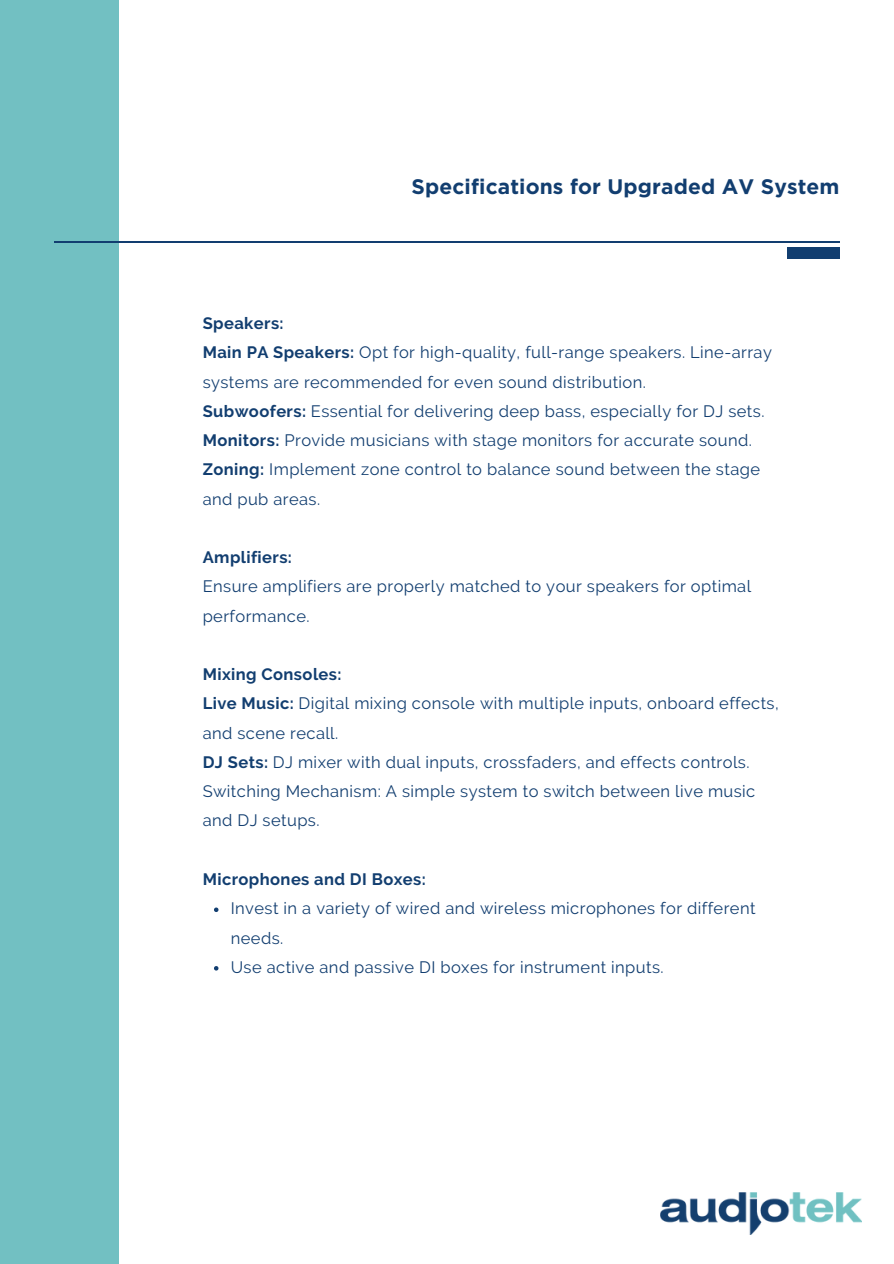
<style>
.page{position:relative;width:894px;height:1264px;background:#fff}
.page>*{position:absolute;margin:0;border:0;box-sizing:border-box;transform-origin:0 0}
.t1{font:700 21px "Gotham";letter-spacing:.005em;color:#123e70}
.t2{font:16.5px/29.2px "Raleway";letter-spacing:.025em;color:#123e70}
.t3{font:700 16.5px "Raleway";letter-spacing:.025em;color:#123e70}
.s1{font-weight:700}
</style>
<div class="page">
<div style="left:0;top:0;width:118px;height:1263px;background:#72c0c2"></div>
<hr style="left:54px;top:242px;width:785px;height:1px;background:#123e70">
<div style="left:786px;top:247px;width:53px;height:12px;background:#123e70"></div>
<img style="left:660px;top:1192px;width:200px;height:42px">
<svg style="left:214px;top:907px;width:4px;height:5px"></svg>
<svg style="left:214px;top:966px;width:4px;height:4px"></svg>
<p class="t1" style="left:411px;top:177px;width:429px">Specifications for Upgraded AV System</p>
<p class="t3" style="left:203px;top:313px;width:82px">Speakers:</p>
<p class="t2" style="left:203px;top:338px;width:570px"><span class="s1">Main PA Speakers:</span> Opt for high-quality, full-range speakers. Line-array systems are recommended for even sound distribution.</p>
<p class="t2" style="left:203px;top:396px;width:563px"><span class="s1">Subwoofers:</span> Essential for delivering deep bass, especially for DJ sets.</p>
<p class="t2" style="left:203px;top:425px;width:550px"><span class="s1">Monitors:</span> Provide musicians with stage monitors for accurate sound.</p>
<p class="t2" style="left:203px;top:455px;width:558px"><span class="s1">Zoning:</span> Implement zone control to balance sound between the stage and pub areas.</p>
<p class="t3" style="left:203px;top:547px;width:91px">Amplifiers:</p>
<p class="t2" style="left:203px;top:572px;width:550px">Ensure amplifiers are properly matched to your speakers for optimal performance.</p>
<p class="t3" style="left:203px;top:664px;width:140px">Mixing Consoles:</p>
<p class="t2" style="left:203px;top:689px;width:577px"><span class="s1">Live Music:</span> Digital mixing console with multiple inputs, onboard effects, and scene recall.</p>
<p class="t2" style="left:203px;top:747px;width:548px"><span class="s1">DJ Sets:</span> DJ mixer with dual inputs, crossfaders, and effects controls.</p>
<h2 class="t2" style="left:203px;top:776px;width:554px">Switching Mechanism: A simple system to switch between live music and DJ setups.</h2>
<p class="t3" style="left:203px;top:869px;width:225px">Microphones and DI Boxes:</p>
<p class="t2" style="left:231px;top:893px;width:526px">Invest in a variety of wired and wireless microphones for different needs.</p>
<p class="t2" style="left:231px;top:952px;width:434px">Use active and passive DI boxes for instrument inputs.</p>
</div>
